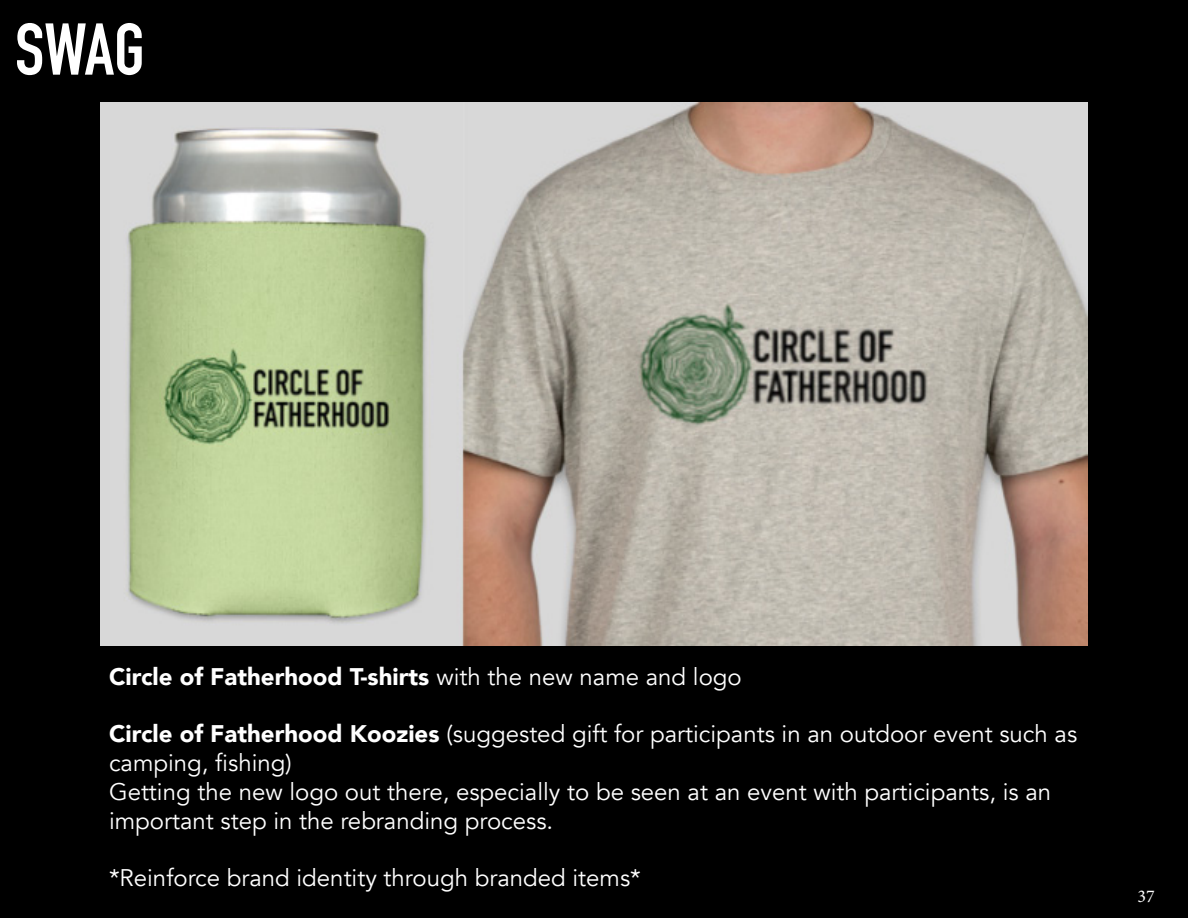
<style>
.page{position:relative;width:1188px;height:918px;background:#000}
.page>*{position:absolute;margin:0;border:0;box-sizing:border-box;transform-origin:0 0}
.t1{font:700 72px "DIN Condensed";color:#fff}
.t2{font:24px/28.8px "Avenir";color:#fff}
.t3{font:900 24px "Avenir";color:#fff}
.t4{font:18px "Minion Pro";color:#fff}
.s1{font-weight:400}
.s2{font-weight:900}
</style>
<div class="page">
<img style="left:101px;top:102px;width:986px;height:544px">
<h1 class="t1" style="left:15px;top:1px;width:131px">SWAG</h1>
<p class="t3" style="left:109px;top:656px;width:634px">Circle of Fatherhood T-shirts <span class="s1">with the new name and logo</span></p>
<p class="t2" style="left:109px;top:720px;width:970px"><span class="s2">Circle of Fatherhood Koozies</span> (suggested gift for participants in an outdoor event such as camping, fishing)<br>Getting the new logo out there, especially to be seen at an event with participants, is an important step in the rebranding process.</p>
<p class="t2" style="left:109px;top:864px;width:533px">*Reinforce brand identity through branded items*</p>
<p class="t4" style="left:1138px;top:884px;width:19px">37</p>
</div>
